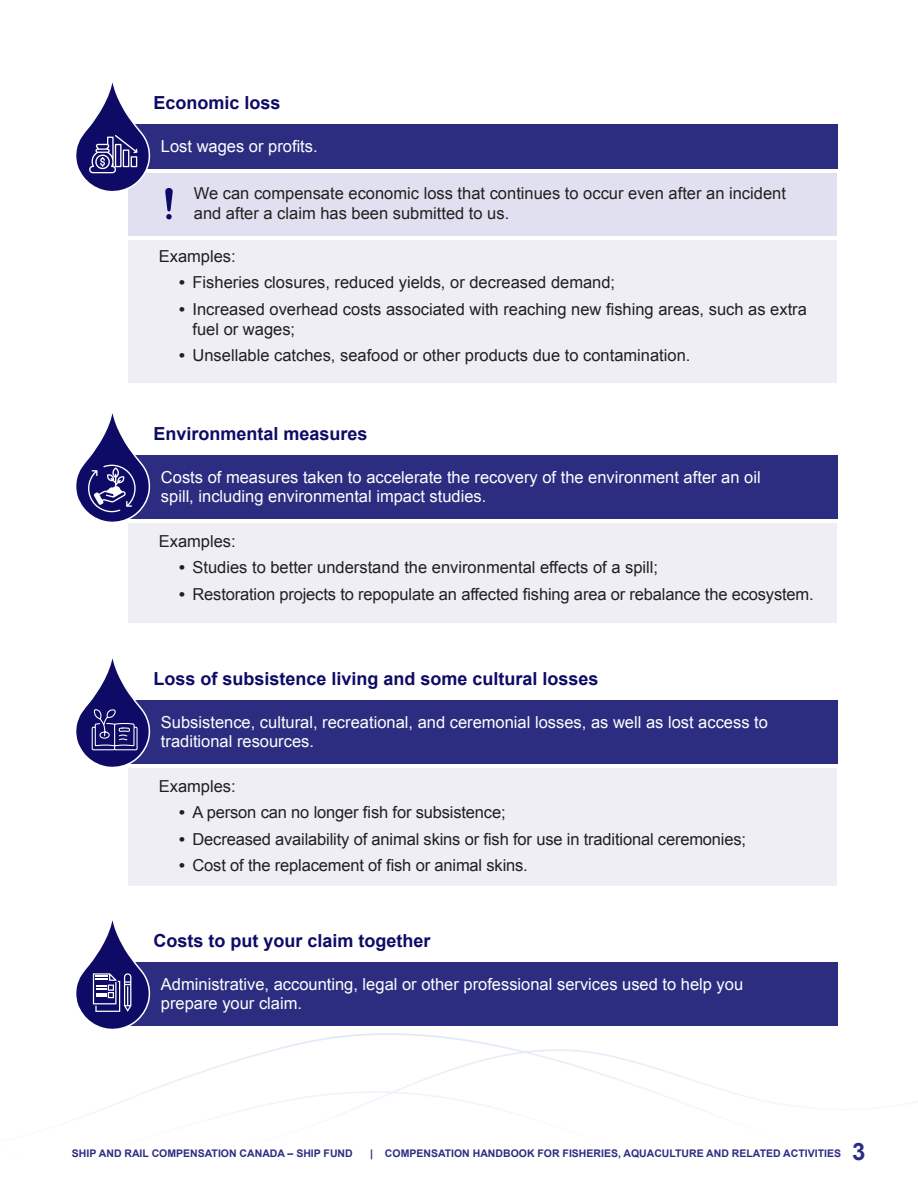
<style>
.page{position:relative;width:918px;height:1188px;background:#fff}
.page>*{position:absolute;margin:0;border:0;box-sizing:border-box;transform-origin:0 0}
.t1{font:700 24px "Arial";color:#2c2d81}
.t2{font:700 18px "Arial";color:#0e0b66}
.t3{font:16.5px/19.8px "Arial";color:#231f20}
.t4{font:16.5px/19.8px "Arial";color:#fff}
.t5{font:700 10.5px "Arial";color:#2c2d81}
.s1{font-weight:700}
</style>
<div class="page">
<svg style="left:85px;top:1015px;width:753px;height:101px"></svg>
<div style="left:129px;top:240px;width:708px;height:142px;background:#eeeef4"></div>
<div style="left:129px;top:523px;width:708px;height:99px;background:#eeeef4"></div>
<div style="left:129px;top:768px;width:708px;height:117px;background:#eeeef4"></div>
<div style="left:122px;top:124px;width:715px;height:45px;background:#2c2d81"></div>
<div style="left:122px;top:455px;width:715px;height:64px;background:#2c2d81"></div>
<div style="left:122px;top:700px;width:715px;height:64px;background:#2c2d81"></div>
<div style="left:129px;top:173px;width:708px;height:62px;background:#e1e0f0"></div>
<svg style="left:165px;top:188px;width:8px;height:31px"></svg>
<svg style="left:76px;top:82px;width:75px;height:112px"></svg>
<svg style="left:76px;top:413px;width:75px;height:112px"></svg>
<div style="left:122px;top:962px;width:715px;height:64px;background:#2c2d81"></div>
<svg style="left:76px;top:920px;width:75px;height:112px"></svg>
<svg style="left:76px;top:658px;width:75px;height:112px"></svg>
<p class="t2" style="left:153px;top:91px;width:129px">Economic loss</p>
<p class="t4" style="left:161px;top:136px;width:158px">Lost wages or profits.</p>
<p class="t3" style="left:194px;top:184px;width:594px">We can compensate economic loss that continues to occur even after an incident and after a claim has been submitted to us.</p>
<p class="t3" style="left:159px;top:246px;width:79px">Examples:</p>
<p class="t3" style="left:179px;top:273px;width:438px"><span class="s1">•</span> Fisheries closures, reduced yields, or decreased demand;</p>
<p class="t3" style="left:193px;top:299px;width:616px;text-indent:-13px"><span class="s1">•</span> Increased overhead costs associated with reaching new fishing areas, such as extra fuel or wages;</p>
<p class="t3" style="left:179px;top:346px;width:513px"><span class="s1">•</span> Unsellable catches, seafood or other products due to contamination.</p>
<p class="t2" style="left:153px;top:422px;width:216px">Environmental measures</p>
<p class="t4" style="left:161px;top:467px;width:601px">Costs of measures taken to accelerate the recovery of the environment after an oil spill, including environmental impact studies.</p>
<p class="t3" style="left:159px;top:531px;width:79px">Examples:</p>
<p class="t3" style="left:179px;top:558px;width:481px"><span class="s1">•</span> Studies to better understand the environmental effects of a spill;</p>
<p class="t3" style="left:179px;top:584px;width:636px"><span class="s1">•</span> Restoration projects to repopulate an affected fishing area or rebalance the ecosystem.</p>
<p class="t2" style="left:153px;top:667px;width:447px">Loss of subsistence living and some cultural losses</p>
<p class="t4" style="left:161px;top:712px;width:609px">Subsistence, cultural, recreational, and ceremonial losses, as well as lost access to traditional resources.</p>
<p class="t3" style="left:159px;top:776px;width:79px">Examples:</p>
<p class="t3" style="left:179px;top:803px;width:328px"><span class="s1">•</span> A person can no longer fish for subsistence;</p>
<p class="t3" style="left:179px;top:829px;width:569px"><span class="s1">•</span> Decreased availability of animal skins or fish for use in traditional ceremonies;</p>
<p class="t3" style="left:179px;top:856px;width:350px"><span class="s1">•</span> Cost of the replacement of fish or animal skins.</p>
<p class="t2" style="left:153px;top:929px;width:279px">Costs to put your claim together</p>
<p class="t4" style="left:161px;top:974px;width:584px">Administrative, accounting, legal or other professional services used to help you prepare your claim.</p>
<p class="t5" style="left:72px;top:1146px;width:282px">SHIP AND RAIL COMPENSATION CANADA – SHIP FUND</p>
<p class="t5" style="left:370px;top:1146px;width:472px">| COMPENSATION HANDBOOK FOR FISHERIES, AQUACULTURE AND RELATED ACTIVITIES</p>
<h1 class="t1" style="left:852px;top:1136px;width:15px">3</h1>
</div>
